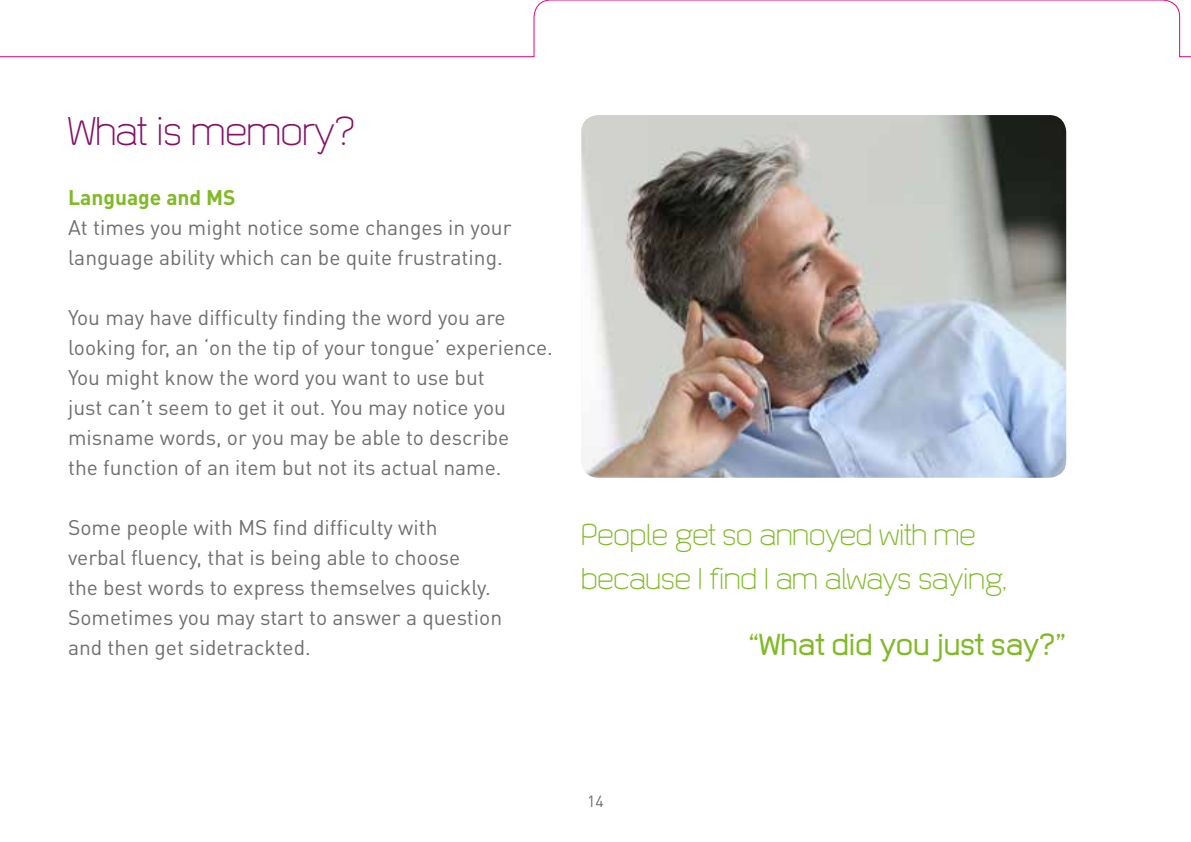
<style>
.page{position:relative;width:1191px;height:842px;background:#fff}
.page>*{position:absolute;margin:0;border:0;box-sizing:border-box;transform-origin:0 0}
.t1{font:300 40px "Quizma";color:#850f66}
.t2{font:300 30px/44px "Quizma";color:#80ba27}
.t3{font:30px "Quizma";color:#80ba27}
.t4{font:21px/30px "DIN Pro";color:#706f6f}
.t5{font:700 21px "DIN Pro";color:#80ba27}
.t6{font:16px "DIN Pro";color:#706f6f}
</style>
<div class="page">
<img style="left:581px;top:115px;width:485px;height:363px">
<svg style="left:0;top:0;width:1191px;height:58px"></svg>
<h1 class="t1" style="left:68px;top:108px;width:288px">What is memory?</h1>
<p class="t5" style="left:68px;top:183px;width:169px">Language and MS</p>
<p class="t4" style="left:68px;top:212px;width:445px">At times you might notice some changes in your language ability which can be quite frustrating.</p>
<p class="t4" style="left:68px;top:302px;width:486px">You may have difficulty finding the word you are looking for, an ‘on the tip of your tongue’ experience.<br>You might know the word you want to use but<br>just can’t seem to get it out. You may notice you misname words, or you may be able to describe<br>the function of an item but not its actual name.</p>
<p class="t4" style="left:68px;top:512px;width:435px">Some people with MS find difficulty with<br>verbal fluency, that is being able to choose<br>the best words to express themselves quickly.<br>Sometimes you may start to answer a question and then get sidetrackted.</p>
<h2 class="t2" style="left:581px;top:513px;width:427px">People get so annoyed with me because I find I am always saying,</h2>
<h2 class="t3" style="left:748px;top:627px;width:319px">“What did you just say?”</h2>
<p class="t6" style="left:587px;top:791px;width:18px">14</p>
</div>
